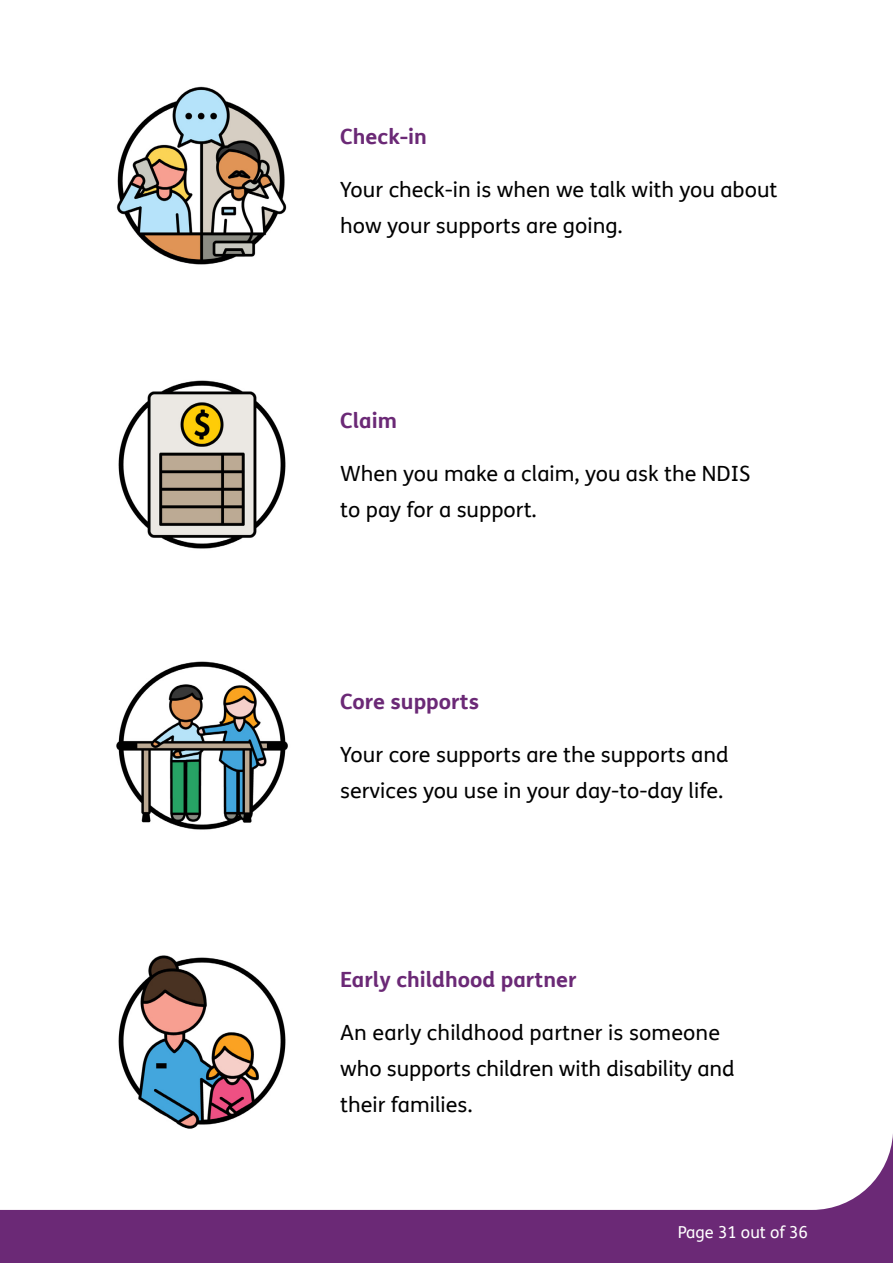
<style>
.page{position:relative;width:893px;height:1263px;background:#fff}
.page>*{position:absolute;margin:0;border:0;box-sizing:border-box;transform-origin:0 0}
.Body{font:21px/36px "FS Me Pro";color:#000}
.Word_list{font:700 21px "FS Me Pro";color:#6b2976}
.t1{font:16.5px "FS Me Pro";color:#fff}
</style>
<div class="page">
<svg style="left:0;top:1142px;width:892px;height:121px"></svg>
<hr style="left:892px;top:1133px;width:1px;height:130px;background:#6b2976">
<img style="left:116px;top:86px;width:171px;height:179px">
<img style="left:118px;top:380px;width:168px;height:169px">
<img style="left:116px;top:661px;width:172px;height:169px">
<img style="left:118px;top:955px;width:168px;height:174px">
<h3 class="Word_list" style="left:340px;top:120px;width:88px">Check-in</h3>
<p class="Body" style="left:340px;top:171px;width:439px">Your check-in is when we talk with you about how your supports are going.</p>
<h3 class="Word_list" style="left:340px;top:404px;width:58px">Claim</h3>
<p class="Body" style="left:340px;top:455px;width:412px">When you make a claim, you ask the NDIS to pay for a support.</p>
<h3 class="Word_list" style="left:340px;top:685px;width:140px">Core supports</h3>
<p class="Body" style="left:340px;top:736px;width:390px">Your core supports are the supports and services you use in your day-to-day life.</p>
<h3 class="Word_list" style="left:340px;top:963px;width:238px">Early childhood partner</h3>
<p class="Body" style="left:340px;top:1014px;width:396px">An early childhood partner is someone who supports children with disability and their families.</p>
<p class="t1" style="left:678px;top:1220px;width:132px">Page 31 out of 36</p>
</div>
